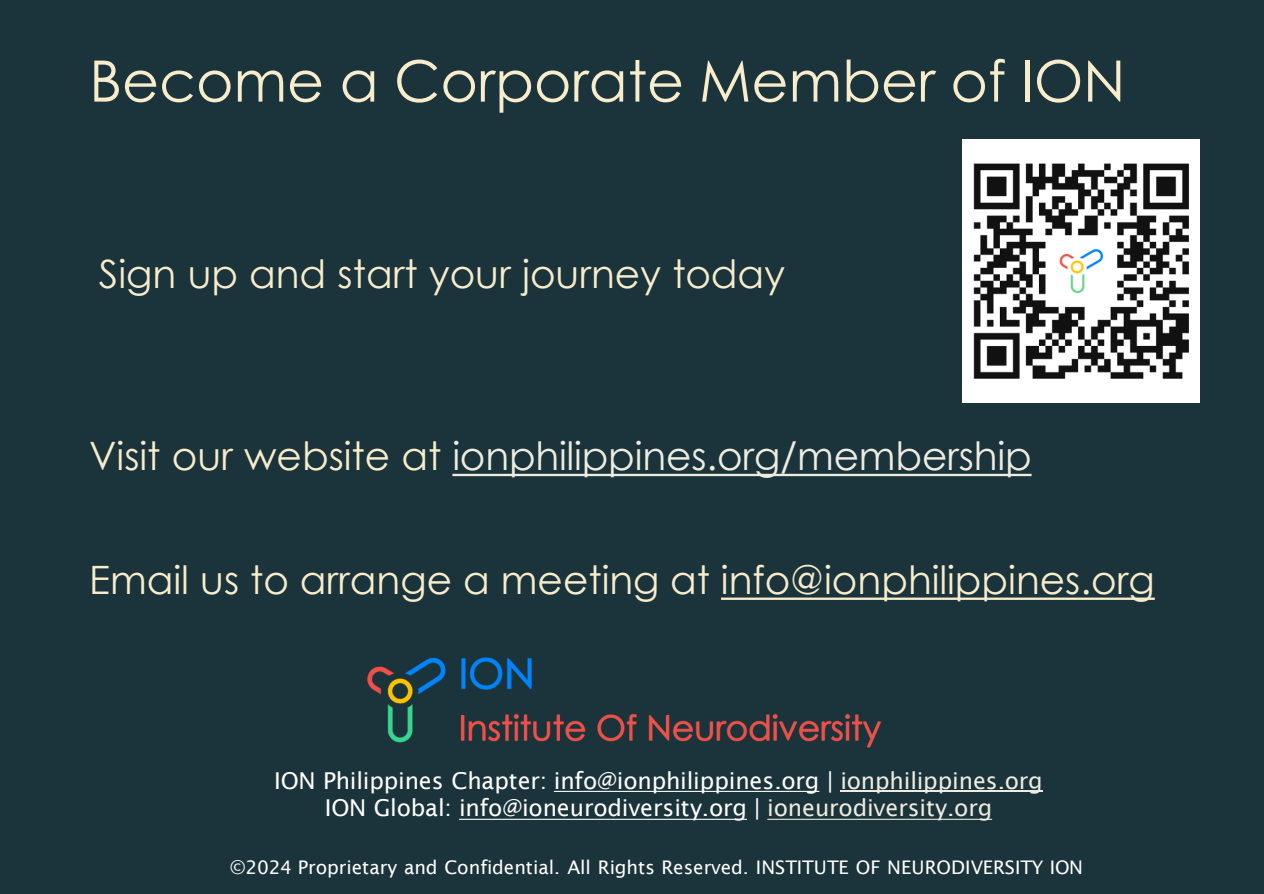
<style>
.page{position:relative;width:1264px;height:894px;background:#fff}
.page>*{position:absolute;margin:0;border:0;box-sizing:border-box;transform-origin:0 0}
.t1{font:57px "Century Gothic";color:#f7eccb}
.t2{font:39px "Century Gothic";color:#f7eccb}
.t3{font:39px "Century Gothic";letter-spacing:-.005em;color:#eeece1}
.t4{font:23.25px/27.9px "Lucida Sans";letter-spacing:-.01em;color:#fff;text-align:center}
.t5{font:18.75px "Lucida Sans";color:#fff}
.s1{color:#f7eccb}
.s2{color:#eeece1}
</style>
<div class="page">
<div style="left:0;top:0;width:1263px;height:893px;background:#1b343b"></div>
<img style="left:367px;top:657px;width:515px;height:91px">
<img style="left:962px;top:139px;width:236px;height:263px">
<svg style="left:452px;top:473px;width:579px;height:3px;background:#b4bab3"></svg>
<svg style="left:721px;top:597px;width:433px;height:2px"></svg>
<svg style="left:554px;top:790px;width:265px;height:1px"></svg>
<hr style="left:840px;top:790px;width:202px;height:1px;background:#eeece1">
<svg style="left:459px;top:818px;width:287px;height:1px"></svg>
<svg style="left:767px;top:818px;width:224px;height:1px"></svg>
<h2 class="t1" style="left:89px;top:41px;width:1037px">Become a Corporate Member of ION</h2>
<p class="t2" style="left:99px;top:246px;width:687px">Sign up and start your journey today</p>
<p class="t3" style="left:89px;top:428px;width:943px"><span class="s1">Visit our website at</span> ionphilippines.org/membership</p>
<p class="t2" style="left:89px;top:552px;width:1066px">Email us to arrange a meeting at info@ionphilippines.org</p>
<p class="t4" style="left:274px;top:766px;width:769px">ION Philippines Chapter: info@ionphilippines.org | <span class="s2">ionphilippines.org<br></span>ION Global: info@ioneurodiversity.org | <span class="s2">ioneurodiversity.org</span></p>
<p class="t5" style="left:230px;top:856px;width:854px">©2024 Proprietary and Confidential. All Rights Reserved. INSTITUTE OF NEURODIVERSITY ION</p>
</div>
